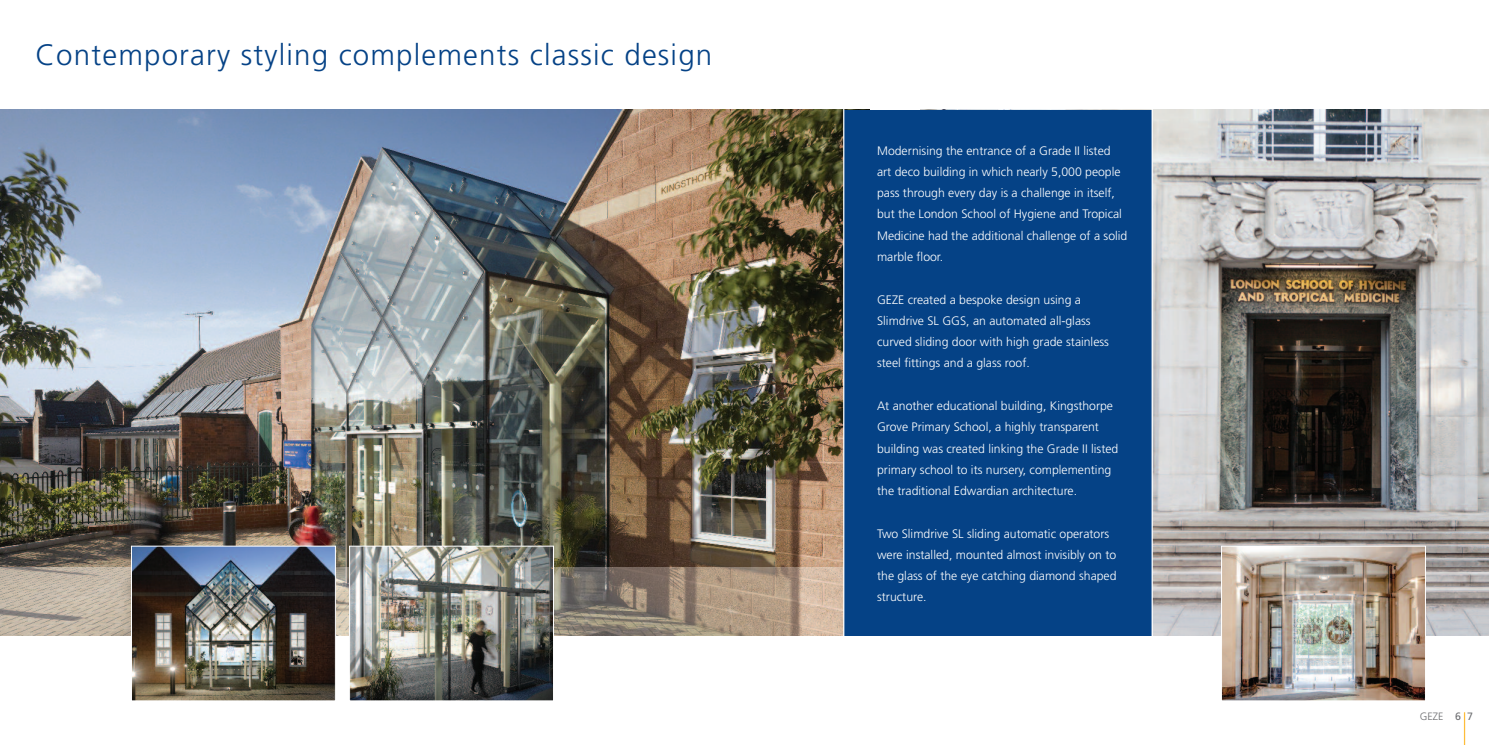
<style>
.page{position:relative;width:1489px;height:745px;background:#fff}
.page>*{position:absolute;margin:0;border:0;box-sizing:border-box;transform-origin:0 0}
.t1{font:300 29.5px "Frutiger";letter-spacing:.04em;color:#054286}
.t2{font:300 12.25px/21.2px "Frutiger";color:#fff}
.t3{font:300 10.62px "Frutiger";color:#6c6d70}
.s1{font-weight:400}
</style>
<div class="page">
<hr style="left:1463px;top:711px;width:1px;height:33px;background:#febd3b">
<img style="left:1152px;top:110px;width:336px;height:457px">
<img style="left:0;top:110px;width:843px;height:457px">
<img style="left:1152px;top:567px;width:336px;height:67px">
<img style="left:0;top:567px;width:843px;height:67px">
<img style="left:351px;top:547px;width:201px;height:151px">
<div style="left:349px;top:545px;width:205px;height:155px;border:1px solid #fff"></div>
<img style="left:133px;top:547px;width:201px;height:151px">
<div style="left:131px;top:545px;width:205px;height:155px;border:1px solid #fff"></div>
<div style="left:843px;top:110px;width:308px;height:524px;background:#054286"></div>
<hr style="left:843px;top:106px;width:1px;height:555px;background:#fff">
<img style="left:1223px;top:547px;width:200px;height:151px">
<div style="left:1221px;top:545px;width:204px;height:155px;border:1px solid #fff"></div>
<h1 class="t1" style="left:35px;top:43px;width:678px">Contemporary styling complements classic design</h1>
<p class="t2" style="left:877px;top:141px;width:252px">Modernising the entrance of a Grade II listed art deco building in which nearly 5,000 people pass through every day is a challenge in itself, but the London School of Hygiene and Tropical Medicine had the additional challenge of a solid marble floor.</p>
<p class="t2" style="left:877px;top:289px;width:233px">GEZE created a bespoke design using a Slimdrive SL GGS, an automated all-glass curved sliding door with high grade stainless steel fittings and a glass roof.</p>
<p class="t2" style="left:877px;top:396px;width:243px">At another educational building, Kingsthorpe Grove Primary School, a highly transparent building was created linking the Grade II listed primary school to its nursery, complementing the traditional Edwardian architecture.</p>
<p class="t2" style="left:877px;top:523px;width:241px">Two Slimdrive SL sliding automatic operators were installed, mounted almost invisibly on to the glass of the eye catching diamond shaped structure.</p>
<p class="t3" style="left:1419px;top:711px;width:55px">GEZE <span class="s1">6 7</span></p>
</div>
